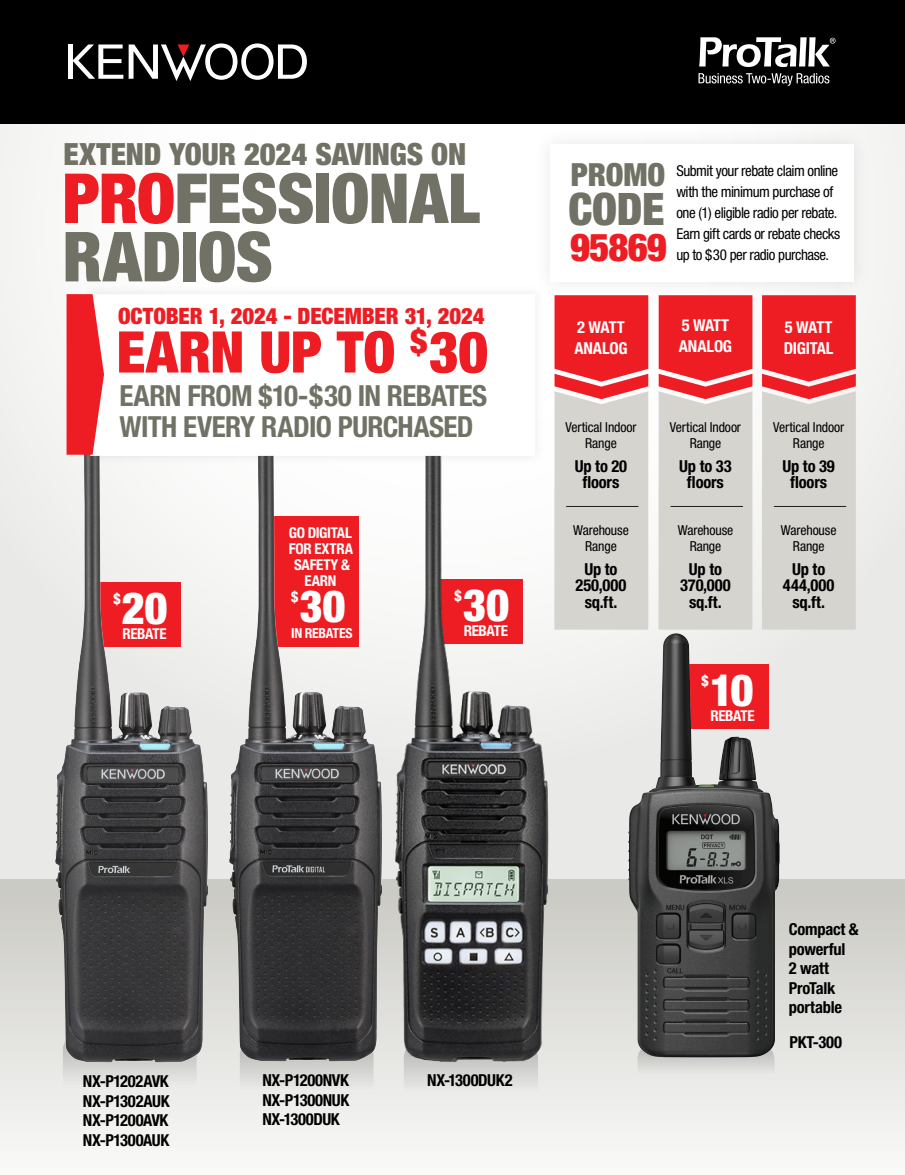
<style>
.page{position:relative;width:905px;height:1175px;background:#fff}
.page>*{position:absolute;margin:0;border:0;box-sizing:border-box;transform-origin:0 0}
.t1{font:900 condensed 69.15px/58.3px "Helvetica Neue";letter-spacing:-.01em;color:#717265}
.t2{font:900 condensed 57.45px "Helvetica Neue";letter-spacing:-.005em;color:#ee1d23}
.t3{font:900 condensed 44.85px "Helvetica Neue";color:#717265}
.t4{font:900 condensed 44.7px "Helvetica Neue";color:#fff}
.t5{font:900 condensed 44.4px "Helvetica Neue";color:#fff}
.t6{font:900 condensed 38.55px "Helvetica Neue";letter-spacing:-.025em;color:#ee1d23}
.t7{font:900 condensed 31.95px "Helvetica Neue";letter-spacing:-.005em;color:#717265}
.t8{font:900 condensed 30.6px "Helvetica Neue";letter-spacing:-.005em;color:#717265}
.t9{font:700 condensed 29.1px/30.6px "Helvetica Neue";letter-spacing:-.025em;color:#717265}
.t10{font:900 condensed 22.65px "Helvetica Neue";letter-spacing:-.005em;color:#ee1d23}
.t11{font:700 condensed 16.5px/16.5px "Helvetica Neue";letter-spacing:-.015em;color:#000001;text-align:center}
.t12{font:700 condensed 16.5px/20.5px "Helvetica Neue";letter-spacing:-.015em;color:#fff}
.t13{font:700 condensed 16.5px/16.5px "Helvetica Neue";letter-spacing:.005em;color:#000001;text-align:center}
.t14{font:700 condensed 15.15px "Helvetica Neue";letter-spacing:-.025em;color:#fff}
.t15{font:condensed 15px/21px "Helvetica Neue";letter-spacing:-.03em;color:#000001}
.t16{font:700 condensed 15px "Helvetica Neue";letter-spacing:-.02em;color:#fff}
.t17{font:condensed 13.8px/16.5px "Helvetica Neue";letter-spacing:-.01em;color:#000001;text-align:center}
.t18{font:700 condensed 13.8px "Helvetica Neue";letter-spacing:-.02em;color:#fff}
.s1{color:#ee1d23}
</style>
<div class="page">
<div style="left:0;top:879px;width:904px;height:295px;background:linear-gradient(to bottom,#c9c8c2,#fafaf9)"></div>
<div style="left:0;top:123px;width:904px;height:756px;background:linear-gradient(to bottom,#fdfcfc,#e5e6e2)"></div>
<div style="left:572px;top:90px;width:107px;height:41px;background:linear-gradient(to right,#fff,#fefefe)"></div>
<div style="left:0;top:0;width:904px;height:123px;background:#000"></div>
<hr style="left:68px;top:44px;width:4px;height:35px;background:#fff">
<svg style="left:72px;top:44px;width:51px;height:35px"></svg>
<svg style="left:129px;top:43px;width:178px;height:38px"></svg>
<div style="left:531px;top:125px;width:342px;height:175px;background:#f7f7f7"></div>
<div style="left:550px;top:144px;width:304px;height:138px;background:#fff"></div>
<svg style="left:698px;top:73px;width:131px;height:13px"></svg>
<svg style="left:699px;top:37px;width:136px;height:30px"></svg>
<svg style="left:63px;top:1036px;width:133px;height:123px;fill:#f0f0ee"></svg>
<svg style="left:240px;top:1040px;width:133px;height:124px;fill:#f0f0ee"></svg>
<svg style="left:637px;top:1044px;width:137px;height:75px;background:#e8e7e5"></svg>
<svg style="left:762px;top:295px;width:93px;height:334px;background:#dda2a0"></svg>
<hr style="left:773px;top:506px;width:73px;height:1px;background:#231f20">
<svg style="left:658px;top:295px;width:94px;height:334px;background:#dda2a1"></svg>
<hr style="left:670px;top:506px;width:73px;height:1px;background:#231f20">
<svg style="left:554px;top:295px;width:94px;height:334px;background:#de9e9d"></svg>
<hr style="left:566px;top:506px;width:72px;height:1px;background:#231f20">
<img style="left:35px;top:369px;width:194px;height:698px">
<svg style="left:404px;top:1042px;width:134px;height:125px;fill:#f1f1ef"></svg>
<img style="left:381px;top:370px;width:184px;height:708px">
<img style="left:209px;top:466px;width:194px;height:600px">
<div style="left:81px;top:284px;width:464px;height:182px;background:#fff"></div>
<svg style="left:67px;top:294px;width:37px;height:161px;background:#f04045"></svg>
<div style="left:603px;top:633px;width:193px;height:426px;background:#231f20;opacity:.75"></div>
<p class="t8" style="left:64px;top:135px;width:404px">EXTEND YOUR 2024 SAVINGS ON</p>
<p class="t1" style="left:63px;top:168px;width:419px"><span class="s1">PRO</span>FESSIONAL<br>RADIOS</p>
<p class="t10" style="left:118px;top:302px;width:368px">OCTOBER 1, 2024 - DECEMBER 31, 2024</p>
<p class="t2" style="left:117px;top:317px;width:373px">EARN UP TO <sup>$</sup>30</p>
<p class="t9" style="left:119px;top:380px;width:369px">EARN FROM $10-$30 IN REBATES<br>WITH EVERY RADIO PURCHASED</p>
<p class="t16" style="left:289px;top:524px;width:65px">GO DIGITAL</p>
<p class="t16" style="left:289px;top:540px;width:66px">FOR EXTRA</p>
<p class="t16" style="left:294px;top:556px;width:57px">SAFETY &amp;</p>
<p class="t16" style="left:304px;top:571px;width:33px">EARN</p>
<p class="t16" style="left:291px;top:588px;width:9px">$</p>
<p class="t16" style="left:113px;top:589px;width:9px">$</p>
<p class="t5" style="left:300px;top:579px;width:47px">30</p>
<p class="t18" style="left:291px;top:624px;width:63px">IN REBATES</p>
<p class="t5" style="left:122px;top:580px;width:47px">20</p>
<p class="t16" style="left:122px;top:624px;width:46px">REBATE</p>
<p class="t14" style="left:454px;top:586px;width:9px">$</p>
<p class="t4" style="left:463px;top:577px;width:47px">30</p>
<p class="t14" style="left:463px;top:621px;width:46px">REBATE</p>
<p class="t7" style="left:571px;top:155px;width:96px">PROMO</p>
<p class="t3" style="left:568px;top:182px;width:98px">CODE</p>
<p class="t6" style="left:570px;top:223px;width:98px">95869</p>
<p class="t15" style="left:676px;top:160px;width:165px">Submit your rebate claim online with the minimum purchase of one (1) eligible radio per rebate.<br>Earn gift cards or rebate checks up to $30 per radio purchase.</p>
<p class="t12" style="left:574px;top:317px;width:55px">2 WATT<br>ANALOG</p>
<p class="t12" style="left:678px;top:315px;width:55px">5 WATT<br>ANALOG</p>
<p class="t12" style="left:785px;top:317px;width:49px">5 WATT</p>
<p class="t12" style="left:783px;top:337px;width:51px">DIGITAL</p>
<p class="t17" style="left:565px;top:419px;width:73px">Vertical Indoor<br>Range</p>
<p class="t11" style="left:574px;top:457px;width:54px">Up to 20 floors</p>
<p class="t17" style="left:573px;top:521px;width:57px">Warehouse<br>Range</p>
<p class="t11" style="left:575px;top:560px;width:53px">Up to<br>250,000 sq.ft.</p>
<p class="t17" style="left:670px;top:419px;width:73px">Vertical Indoor<br>Range</p>
<p class="t11" style="left:679px;top:457px;width:54px">Up to 33 floors</p>
<p class="t17" style="left:677px;top:521px;width:57px">Warehouse<br>Range</p>
<p class="t11" style="left:680px;top:560px;width:52px">Up to<br>370,000 sq.ft.</p>
<p class="t17" style="left:773px;top:419px;width:73px">Vertical Indoor<br>Range</p>
<p class="t11" style="left:782px;top:457px;width:54px">Up to 39 floors</p>
<p class="t17" style="left:780px;top:521px;width:57px">Warehouse<br>Range</p>
<p class="t13" style="left:782px;top:560px;width:53px">Up to<br>444,000 sq.ft.</p>
<p class="t16" style="left:701px;top:672px;width:9px">$</p>
<p class="t5" style="left:710px;top:663px;width:45px">10</p>
<p class="t16" style="left:710px;top:707px;width:46px">REBATE</p>
<p class="t11" style="left:83px;top:1072px;width:87px">NX-P1202AVK</p>
<p class="t11" style="left:83px;top:1092px;width:88px">NX-P1302AUK</p>
<p class="t11" style="left:83px;top:1112px;width:87px">NX-P1200AVK</p>
<p class="t11" style="left:83px;top:1131px;width:88px">NX-P1300AUK</p>
<p class="t11" style="left:262px;top:1071px;width:88px">NX-P1200NVK</p>
<p class="t11" style="left:262px;top:1091px;width:88px">NX-P1300NUK</p>
<p class="t11" style="left:262px;top:1111px;width:79px">NX-1300DUK</p>
<p class="t11" style="left:427px;top:1071px;width:87px">NX-1300DUK2</p>
<p class="t11" style="left:788px;top:919px;width:72px;line-height:19.5px;text-align:left">Compact &amp; powerful<br>2 watt<br>ProTalk portable</p>
<p class="t11" style="left:789px;top:1033px;width:54px">PKT-300</p>
</div>
